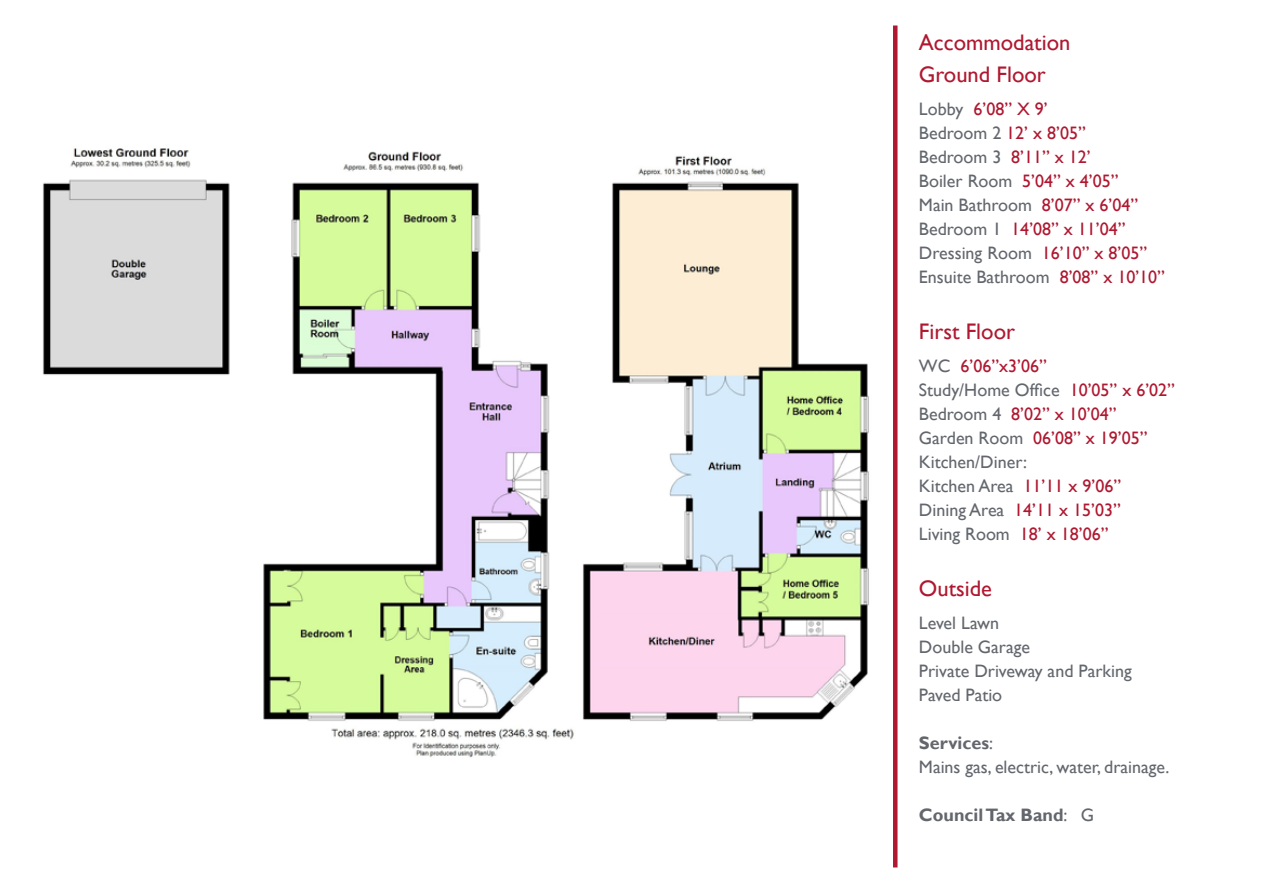
<style>
.page{position:relative;width:1263px;height:893px;background:#fff}
.page>*{position:absolute;margin:0;border:0;box-sizing:border-box;transform-origin:0 0}
.t1{font:22.5px/32.5px "Gill Sans";color:#af1830}
.t2{font:18px/24px "Gill Sans";color:#63676d}
.t3{font:18px/24px "Gill Sans";color:#af1830}
.t4{font:700 18px "Gill Sans";color:#63676d}
.s1{color:#63676d}
.s2{color:#af1830}
.s3{font-weight:700}
.s4{font-weight:400}
</style>
<div class="page">
<hr style="left:893px;top:26px;width:4px;height:841px;background:#af1830">
<img style="left:43px;top:148px;width:826px;height:610px">
<p class="t1" style="left:919px;top:26px;width:153px">Accommodation<br>Ground Floor</p>
<p class="t3" style="left:919px;top:97px;width:247px"><span class="s1">Lobby</span> 6’08” X 9’<br><span class="s1">Bedroom 2</span> 12’ x 8’05”<br><span class="s1">Bedroom 3</span> 8’11” x 12’<br><span class="s1">Boiler Room</span> 5’04” x 4’05”<br><span class="s1">Main Bathroom</span> 8’07” x 6’04”<br><span class="s1">Bedroom 1</span> 14’08” x 11’04”<br><span class="s1">Dressing Room</span> 16’10” x 8’05”<br><span class="s1">Ensuite Bathroom</span> 8’08” x 10’10”</p>
<p class="t1" style="left:919px;top:316px;width:98px">First Floor</p>
<p class="t2" style="left:919px;top:354px;width:257px">WC <span class="s2">6’06”x3’06”<br></span>Study/Home Office <span class="s2">10’05” x 6’02”<br></span>Bedroom 4 <span class="s2">8’02” x 10’04”<br></span>Garden Room <span class="s2">06’08” x 19’05”<br></span>Kitchen/Diner:<br>Kitchen Area <span class="s2">11’11 x 9’06”<br></span>Dining Area <span class="s2">14’11 x 15’03”<br></span>Living Room <span class="s2">18’ x 18’06”</span></p>
<p class="t1" style="left:919px;top:573px;width:75px">Outside</p>
<p class="t2" style="left:919px;top:611px;width:214px">Level Lawn<br>Double Garage<br>Private Driveway and Parking<br>Paved Patio</p>
<p class="t2" style="left:919px;top:731px;width:252px"><span class="s3">Services</span>:<br>Mains gas, electric, water, drainage.</p>
<p class="t4" style="left:919px;top:804px;width:177px">Council Tax Band<span class="s4">: G</span></p>
</div>
